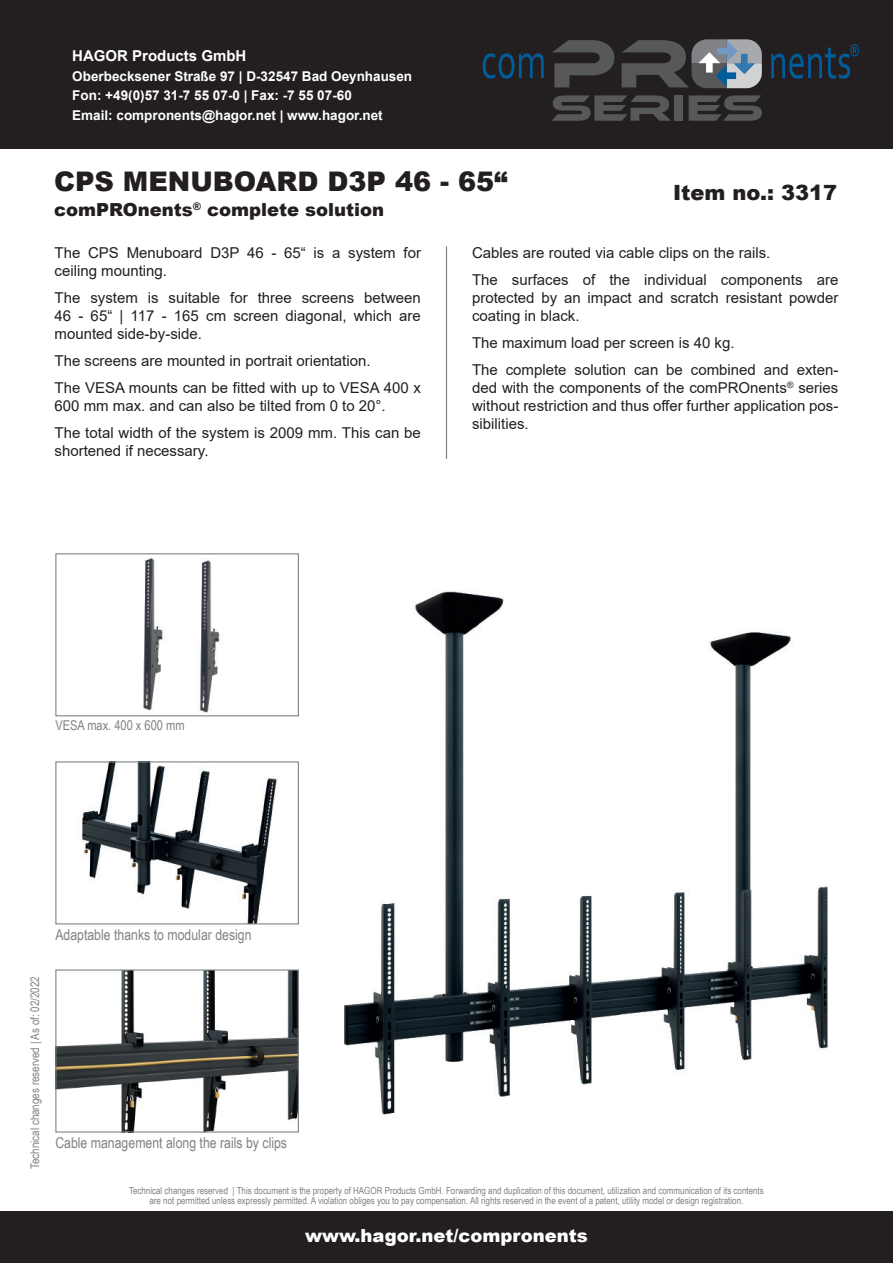
<style>
.page{position:relative;width:893px;height:1263px;background:#fff}
.page>*{position:absolute;margin:0;border:0;box-sizing:border-box;transform-origin:0 0}
.t1{font:900 27px "Arial";color:#231f20}
.t2{font:900 21px "Arial";color:#231f20}
.t3{font:900 18px "Arial";color:#231f20}
.t4{font:900 18px "Arial";color:#fff}
.t5{font:15px/18px "Arial";color:#231f20}
.t6{font:15px "Arial Narrow";color:#808285}
.t7{font:700 15px "Arial";color:#fff}
.t8{font:700 13.5px/19.5px "Arial";color:#fff}
.t9{font:13.5px "Arial Narrow";color:#808285}
.t10{font:12px "Arial Narrow";color:#808285}
.t11{font:9.75px/10.5px "Arial Narrow";color:#808285;text-align:center}
</style>
<div class="page">
<img style="left:344px;top:591px;width:484px;height:524px">
<img style="left:57px;top:971px;width:240px;height:159px">
<div style="left:55px;top:969px;width:244px;height:163px;border:1px solid #808285"></div>
<img style="left:82px;top:763px;width:195px;height:159px">
<div style="left:55px;top:761px;width:244px;height:163px;border:1px solid #808285"></div>
<img style="left:143px;top:558px;width:77px;height:155px">
<div style="left:55px;top:553px;width:244px;height:163px;border:1px solid #808285"></div>
<div style="left:0;top:0;width:893px;height:149px;background:#231f20"></div>
<svg style="left:483px;top:53px;width:61px;height:26px"></svg>
<svg style="left:552px;top:40px;width:62px;height:47px"></svg>
<svg style="left:771px;top:44px;width:88px;height:35px"></svg>
<svg style="left:552px;top:95px;width:119px;height:26px"></svg>
<div style="left:674px;top:95px;width:9px;height:26px;background:#57585a"></div>
<svg style="left:689px;top:95px;width:73px;height:26px"></svg>
<svg style="left:622px;top:39px;width:140px;height:49px"></svg>
<hr style="left:446px;top:247px;width:1px;height:212px;background:#808285">
<div style="left:0;top:1212px;width:893px;height:51px;background:#231f20"></div>
<p class="t7" style="left:72px;top:45px;width:176px">HAGOR Products GmbH</p>
<p class="t8" style="left:72px;top:66px;width:341px">Oberbecksener Straße 97 | D-32547 Bad Oeynhausen<br>Fon: +49(0)57 31-7 55 07-0 | Fax: -7 55 07-60<br>Email: compronents@hagor.net | www.hagor.net</p>
<h1 class="t1" style="left:54px;top:162px;width:455px">CPS MENUBOARD D3P 46 - 65“</h1>
<p class="t3" style="left:54px;top:197px;width:332px">comPROnents<sup>®</sup> complete solution</p>
<h2 class="t2" style="left:673px;top:177px;width:166px">Item no.: 3317</h2>
<p class="t5" style="left:55px;top:243px;width:368px">The CPS Menuboard D3P 46 - 65“ is a system for ceiling mounting.</p>
<p class="t5" style="left:55px;top:288px;width:368px;text-align:justify">The system is suitable for three screens between 46 - 65“ | 117 - 165 cm screen diagonal, which are mounted side-by-side.</p>
<p class="t5" style="left:55px;top:347px;width:368px;line-height:27px">The screens are mounted in portrait orientation.<br>The VESA mounts can be fitted with up to VESA 400 x</p>
<p class="t5" style="left:55px;top:392px;width:368px;line-height:27px">600 mm max. and can also be tilted from 0 to 20°.<br>The total width of the system is 2009 mm. This can be</p>
<p class="t5" style="left:55px;top:441px;width:155px">shortened if necessary.</p>
<p class="t5" style="left:472px;top:239px;width:368px;line-height:27px">Cables are routed via cable clips on the rails.<br>The surfaces of the individual components are</p>
<p class="t5" style="left:472px;top:288px;width:368px">protected by an impact and scratch resistant powder coating in black.</p>
<p class="t5" style="left:472px;top:329px;width:368px;line-height:27px">The maximum load per screen is 40 kg.<br>The complete solution can be combined and exten-</p>
<p class="t5" style="left:472px;top:378px;width:368px;text-align:justify">ded with the components of the comPROnents<sup>®</sup> series without restriction and thus offer further application pos&shy;sibilities.</p>
<p class="t9" style="left:55px;top:716px;width:131px">VESA max. 400 x 600 mm</p>
<p class="t10" style="left:26px;top:1169px;width:194px;rotate:-90deg">Technical changes reserved | As of: 02/2022</p>
<p class="t6" style="left:55px;top:923px;width:198px">Adaptable thanks to modular design</p>
<p class="t6" style="left:55px;top:1131px;width:233px">Cable management along the rails by clips</p>
<p class="t11" style="left:129px;top:1184px;width:636px">Technical changes reserved | This document is the property of HAGOR Products GmbH. Forwarding and duplication of this document, utilization and communication of its contents are not permitted unless expressly permitted. A violation obliges you to pay compensation. All rights reserved in the event of a patent, utility model or design registration.</p>
<p class="t4" style="left:305px;top:1222px;width:284px">www.hagor.net/compronents</p>
</div>
